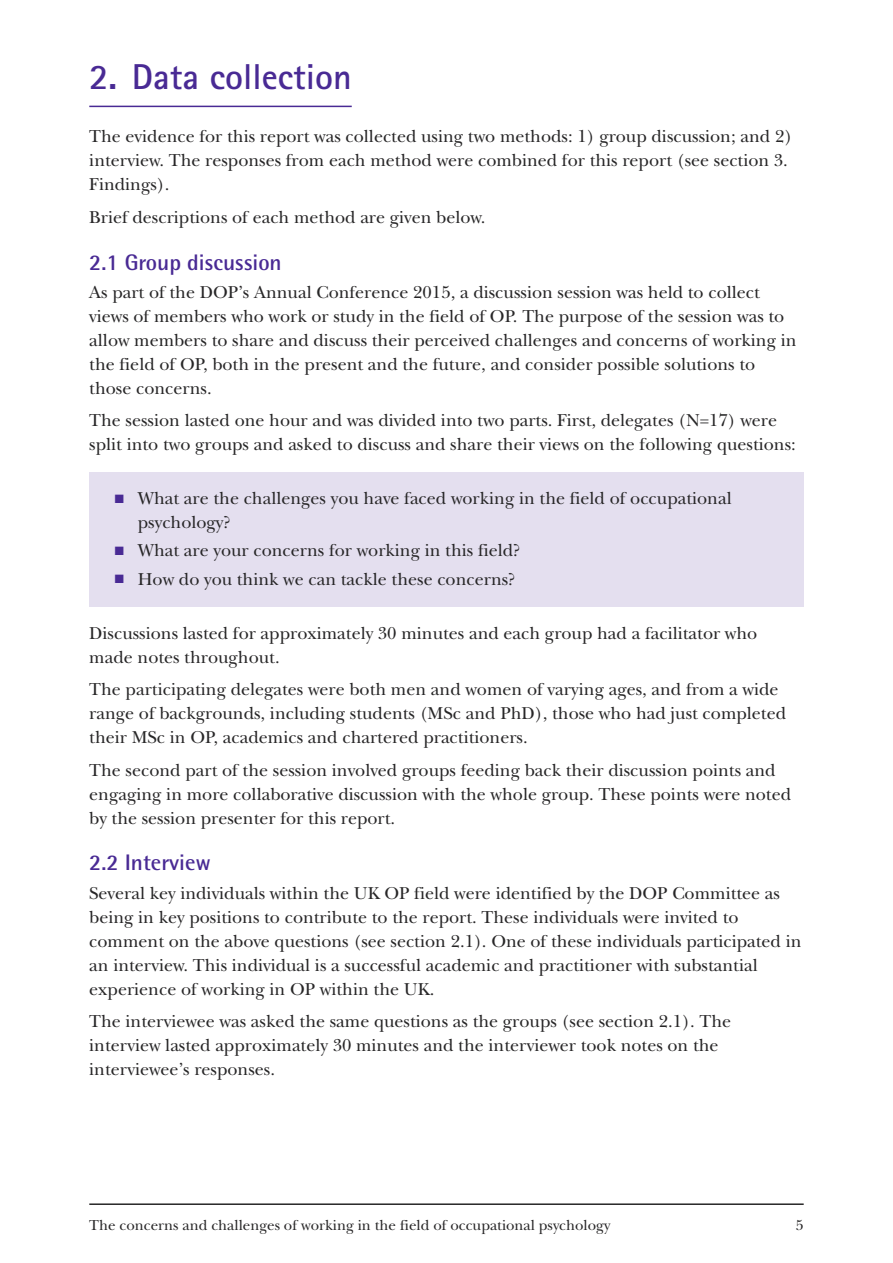
<style>
.page{position:relative;width:893px;height:1263px;background:#fff}
.page>*{position:absolute;margin:0;border:0;box-sizing:border-box;transform-origin:0 0}
.t1{font:700 36px "Rotis Sans Serif";color:#492a94}
.t2{font:700 22.5px "Rotis Semi Sans";color:#492a94}
.t3{font:18px/24px "New Baskerville Std";color:#272627}
.t4{font:15px "New Baskerville Std";color:#272627}
.s1{color:#492a94}
</style>
<div class="page">
<div style="left:89px;top:473px;width:715px;height:134px;background:#e4dfef"></div>
<hr style="left:89px;top:106px;width:263px;height:1px;background:#492a94">
<hr style="left:89px;top:1203px;width:715px;height:2px;background:#272627">
<h1 class="t1" style="left:89px;top:64px;width:264px">2. Data collection</h1>
<p class="t3" style="left:89px;top:127px;width:704px">The evidence for this report was collected using two methods: 1) group discussion; and 2) interview. The responses from each method were combined for this report (see section 3.<br>Findings).</p>
<p class="t3" style="left:89px;top:207px;width:398px">Brief descriptions of each method are given below.</p>
<p class="t2" style="left:89px;top:254px;width:194px">2.1 Group discussion</p>
<p class="t3" style="left:89px;top:282px;width:709px">As part of the DOP’s Annual Conference 2015, a discussion session was held to collect views of members who work or study in the field of OP. The purpose of the session was to allow members to share and discuss their perceived challenges and concerns of working in the field of OP, both in the present and the future, and consider possible solutions to those concerns.</p>
<p class="t3" style="left:89px;top:411px;width:708px">The session lasted one hour and was divided into two parts. First, delegates (N=17) were split into two groups and asked to discuss and share their views on the following questions:</p>
<p class="t3" style="left:138px;top:488px;width:595px;text-indent:-23px"><span class="s1">■</span> What are the challenges you have faced working in the field of occupational psychology?</p>
<p class="t3" style="left:115px;top:541px;width:407px"><span class="s1">■</span> What are your concerns for working in this field?</p>
<p class="t3" style="left:115px;top:569px;width:402px"><span class="s1">■</span> How do you think we can tackle these concerns?</p>
<p class="t3" style="left:89px;top:623px;width:669px">Discussions lasted for approximately 30 minutes and each group had a facilitator who made notes throughout.</p>
<p class="t3" style="left:89px;top:679px;width:698px">The participating delegates were both men and women of varying ages, and from a wide range of backgrounds, including students (MSc and PhD), those who had just completed their MSc in OP, academics and chartered practitioners.</p>
<p class="t3" style="left:89px;top:760px;width:703px">The second part of the session involved groups feeding back their discussion points and engaging in more collaborative discussion with the whole group. These points were noted by the session presenter for this report.</p>
<p class="t2" style="left:89px;top:855px;width:123px">2.2 Interview</p>
<p class="t3" style="left:89px;top:883px;width:714px">Several key individuals within the UK OP field were identified by the DOP Committee as being in key positions to contribute to the report. These individuals were invited to comment on the above questions (see section 2.1). One of these individuals participated in an interview. This individual is a successful academic and practitioner with substantial experience of working in OP within the UK.</p>
<p class="t3" style="left:89px;top:1011px;width:643px">The interviewee was asked the same questions as the groups (see section 2.1). The interview lasted approximately 30 minutes and the interviewer took notes on the interviewee’s responses.</p>
<p class="t4" style="left:89px;top:1220px;width:522px">The concerns and challenges of working in the field of occupational psychology</p>
<p class="t4" style="left:796px;top:1220px;width:9px">5</p>
</div>
